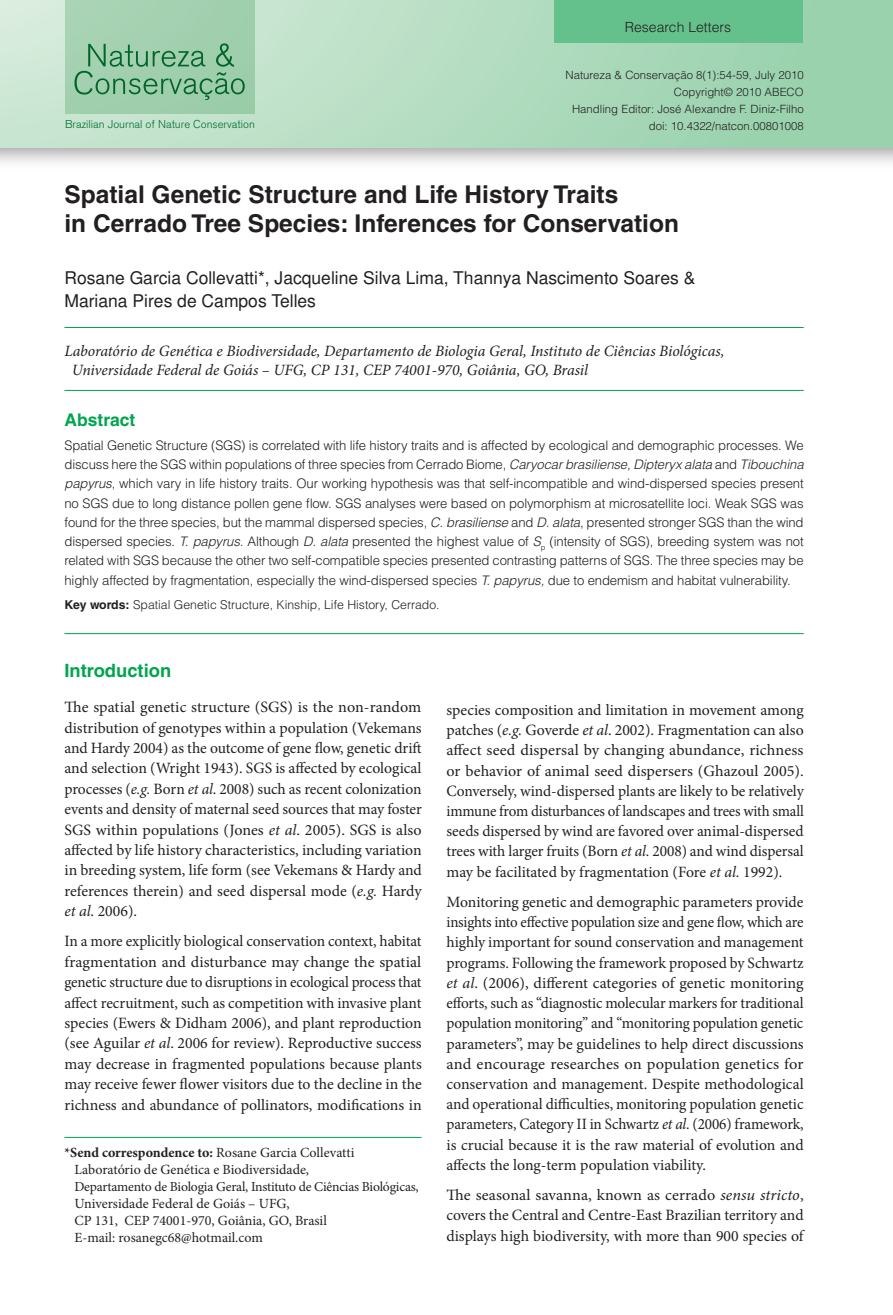
<style>
.page{position:relative;width:893px;height:1315px;background:#fff}
.page>*{position:absolute;margin:0;border:0;box-sizing:border-box;transform-origin:0 0}
.Título___1o_idioma{font:700 24.5px/29.4px "Helvetica";color:#231f20}
.Sub_título___1o_níve{font:700 18.38px "Helvetica";color:#00a54f}
.Autores{font:17.5px/22.8px "Helvetica";color:#231f20}
.Resumo___título{font:700 17.5px "Helvetica";color:#00a54f}
.Corpo{font:15.75px/20.3px "Minion Pro";color:#231f20;text-align:justify}
.Endereço{font:italic 15.75px/18.9px "Minion Pro";letter-spacing:-.005em;color:#231f20}
.autor_correspondênci{font:14px/16.8px "Minion Pro";color:#231f20}
.t1{font:300 14px "Helvetica";color:#231f20}
.autor_correspondênci-2{font:13.65px "Minion Pro";letter-spacing:-.015em;color:#231f20}
.Resumo{font:300 13.12px/19.2px "Helvetica";letter-spacing:-.01em;color:#231f20;text-align:justify}
.Palavras-chave{font:300 12.25px "Helvetica";color:#231f20}
.pag_inicial{font:300 11.38px "Helvetica";color:#231f20}
.t2{font:300 11.2px "Akzidenz Grotesk BE";color:#007e3d}
.s1{font-style:italic}
.s2{font-weight:700}
.s3{font-size:14px}
</style>
<div class="page">
<div style="left:0;top:0;width:893px;height:147px;background:linear-gradient(to right,#d1e9d7,#95d0aa)"></div>
<div style="left:65px;top:0;width:189px;height:113px;background:#a3d0b0"></div>
<svg style="left:74px;top:43px;width:171px;height:57px"></svg>
<hr style="left:64px;top:327px;width:740px;height:1px;background:#00a54f">
<hr style="left:64px;top:390px;width:740px;height:1px;background:#00a54f">
<hr style="left:64px;top:633px;width:740px;height:1px;background:#00a54f">
<hr style="left:64px;top:1137px;width:358px;height:1px;background:#00a54f">
<div style="left:554px;top:0;width:248px;height:42px;background:#65c18b"></div>
<p class="t2" style="left:65px;top:118px;width:191px">Brazilian Journal of Nature Conservation</p>
<p class="t1" style="left:625px;top:19px;width:108px">Research Letters</p>
<p class="pag_inicial" style="left:565px;top:67px;width:240px">Natureza &amp; Conservação 8(1):54-59, July 2010</p>
<p class="pag_inicial" style="left:674px;top:85px;width:131px">Copyright© 2010 ABECO</p>
<p class="pag_inicial" style="left:572px;top:102px;width:233px">Handling Editor: José Alexandre F. Diniz-Filho</p>
<p class="pag_inicial" style="left:649px;top:119px;width:156px">doi: 10.4322/natcon.00801008</p>
<p class="Título___1o_idioma" style="left:64px;top:179px;width:616px">Spatial Genetic Structure and Life History Traits<br>in Cerrado Tree Species: Inferences for Conservation</p>
<p class="Autores" style="left:64px;top:267px;width:632px">Rosane Garcia Collevatti*, Jacqueline Silva Lima, Thannya Nascimento Soares &amp;<br>Mariana Pires de Campos Telles</p>
<p class="Endereço" style="left:72px;top:341px;width:654px;text-indent:-7px">Laboratório de Genética e Biodiversidade, Departamento de Biologia Geral, Instituto de Ciências Biológicas,<br>Universidade Federal de Goiás – UFG, CP 131, CEP 74001-970, Goiânia, GO, Brasil</p>
<p class="Resumo___título" style="left:64px;top:409px;width:72px">Abstract</p>
<p class="Resumo" style="left:64px;top:435px;width:741px">Spatial Genetic Structure (SGS) is correlated with life history traits and is affected by ecological and demographic processes. We discuss here the SGS within populations of three species from Cerrado Biome, <span class="s1">Caryocar brasiliense, Dipteryx alata</span> and <span class="s1">Tibouchina papyrus</span>, which vary in life history traits. Our working hypothesis was that self-incompatible and wind-dispersed species present no SGS due to long distance pollen gene flow. SGS analyses were based on polymorphism at microsatellite loci. Weak SGS was found for the three species, but the mammal dispersed species, <span class="s1">C. brasiliense</span> and <span class="s1">D. alata</span>, presented stronger SGS than the wind dispersed species. <span class="s1">T. papyrus.</span> Although <span class="s1">D. alata</span> presented the highest value of <span class="s1">S</span><sub>p</sub> (intensity of SGS), breeding system was not related with SGS because the other two self-compatible species presented contrasting patterns of SGS. The three species may be highly affected by fragmentation, especially the wind-dispersed species <span class="s1">T. papyrus,</span> due to endemism and habitat vulnerability.</p>
<p class="Palavras-chave" style="left:64px;top:597px;width:377px"><span class="s2">Key words:</span> Spatial Genetic Structure, Kinship, Life History, Cerrado.</p>
<p class="Sub_título___1o_níve" style="left:64px;top:659px;width:108px">Introduction</p>
<p class="Corpo" style="left:64px;top:697px;width:359px">The spatial genetic structure (SGS) is the non-random distribution of genotypes within a population (Vekemans and Hardy 2004) as the outcome of gene flow, genetic drift and selection (Wright 1943). SGS is affected by ecological processes (<span class="s1">e.g.</span> Born <span class="s1">et al</span>. 2008) such as recent colonization events and density of maternal seed sources that may foster SGS within populations (Jones <span class="s1">et al</span>. 2005). SGS is also affected by life history characteristics, including variation in breeding system, life form (see Vekemans &amp; Hardy and references therein) and seed dispersal mode (<span class="s1">e.g.</span> Hardy <span class="s1">et al</span>. 2006).</p>
<p class="Corpo" style="left:64px;top:931px;width:359px">In a more explicitly biological conservation context, habitat fragmentation and disturbance may change the spatial genetic structure due to disruptions in ecological process that affect recruitment, such as competition with invasive plant species (Ewers &amp; Didham 2006), and plant reproduction (see Aguilar <span class="s1">et al</span>. 2006 for review). Reproductive success may decrease in fragmented populations because plants may receive fewer flower visitors due to the decline in the richness and abundance of pollinators, modifications in</p>
<p class="autor_correspondênci" style="left:74px;top:1144px;width:282px;text-indent:-10px"><span class="s2">*Send correspondence to:</span> Rosane Garcia Collevatti<br>Laboratório de Genética e Biodiversidade,</p>
<p class="autor_correspondênci-2" style="left:74px;top:1177px;width:346px">Departamento de Biologia Geral, Instituto de Ciências Biológicas<span class="s3">,</span></p>
<p class="autor_correspondênci" style="left:74px;top:1195px;width:254px">Universidade Federal de Goiás – UFG,<br>CP 131, CEP 74001-970, Goiânia, GO, Brasil<br>E-mail: rosanegc68@hotmail.com</p>
<p class="Corpo" style="left:446px;top:700px;width:359px">species composition and limitation in movement among patches (<span class="s1">e.g.</span> Goverde <span class="s1">et al</span>. 2002). Fragmentation can also affect seed dispersal by changing abundance, richness or behavior of animal seed dispersers (Ghazoul 2005).<br>Conversely, wind-dispersed plants are likely to be relatively immune from disturbances of landscapes and trees with small seeds dispersed by wind are favored over animal-dispersed trees with larger fruits (Born <span class="s1">et al</span>. 2008) and wind dispersal may be facilitated by fragmentation (Fore <span class="s1">et al</span>. 1992).</p>
<p class="Corpo" style="left:446px;top:891px;width:359px">Monitoring genetic and demographic parameters provide insights into effective population size and gene flow, which are highly important for sound conservation and management programs. Following the framework proposed by Schwartz <span class="s1">et al</span>. (2006), different categories of genetic monitoring efforts, such as “diagnostic molecular markers for traditional population monitoring” and “monitoring population genetic parameters”, may be guidelines to help direct discussions and encourage researches on population genetics for conservation and management. Despite methodological and operational difficulties, monitoring population genetic parameters, Category II in Schwartz <span class="s1">et al</span>. (2006) framework, is crucial because it is the raw material of evolution and affects the long-term population viability.</p>
<p class="Corpo" style="left:446px;top:1185px;width:359px">The seasonal savanna, known as cerrado <span class="s1">sensu stricto</span>, covers the Central and Centre-East Brazilian territory and displays high biodiversity, with more than 900 species of</p>
</div>
